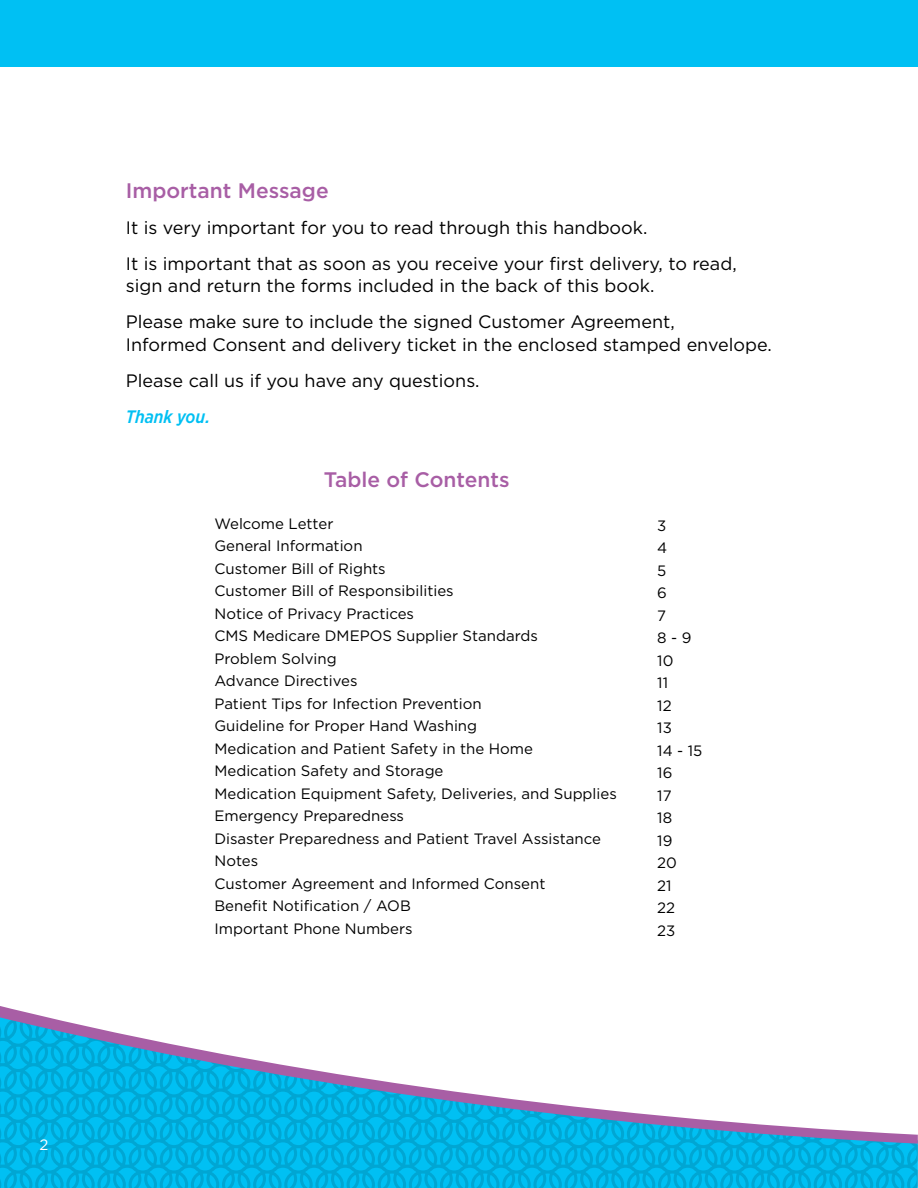
<style>
.page{position:relative;width:918px;height:1188px;background:#fff}
.page>*{position:absolute;margin:0;border:0;box-sizing:border-box;transform-origin:0 0}
.t1{font:500 21px "Gotham";color:#a85ea5}
.t2{font:18px/36px "Gotham";color:#000}
.t3{font:italic 500 18px "Gotham Narrow";color:#00c0f3}
.t4{font:15px/22.5px "Gotham";color:#000}
.t5{font:15px "Gotham";color:#fff}
</style>
<div class="page">
<svg style="left:0;top:1144px;width:918px;height:44px;background:#00b4e4"></svg>
<svg style="left:0;top:1006px;width:918px;height:138px"></svg>
<div style="left:0;top:0;width:918px;height:68px;background:#00c0f3"></div>
<h1 class="t1" style="left:126px;top:177px;width:204px">Important Message</h1>
<p class="t2" style="left:126px;top:209px;width:612px">It is very important for you to read through this handbook.<br>It is important that as soon as you receive your first delivery, to read,</p>
<p class="t2" style="left:126px;top:268px;width:550px">sign and return the forms included in the back of this book.<br>Please make sure to include the signed Customer Agreement,</p>
<p class="t2" style="left:126px;top:326px;width:648px">Informed Consent and delivery ticket in the enclosed stamped envelope.<br>Please call us if you have any questions.</p>
<p class="t3" style="left:126px;top:405px;width:86px">Thank you.</p>
<h1 class="t1" style="left:324px;top:466px;width:187px">Table of Contents</h1>
<p class="t4" style="left:214px;top:512px;width:404px">Welcome Letter<br>General Information<br>Customer Bill of Rights<br>Customer Bill of Responsibilities<br>Notice of Privacy Practices<br>CMS Medicare DMEPOS Supplier Standards<br>Problem Solving<br>Advance Directives<br>Patient Tips for Infection Prevention<br>Guideline for Proper Hand Washing<br>Medication and Patient Safety in the Home<br>Medication Safety and Storage<br>Medication Equipment Safety, Deliveries, and Supplies<br>Emergency Preparedness<br>Disaster Preparedness and Patient Travel Assistance<br>Notes<br>Customer Agreement and Informed Consent<br>Benefit Notification / AOB<br>Important Phone Numbers</p>
<p class="t4" style="left:657px;top:514px;width:47px">3<br>4<br>5<br>6<br>7<br>8 - 9<br>10<br>11<br>12<br>13<br>14 - 15<br>16<br>17<br>18<br>19<br>20<br>21<br>22<br>23</p>
<p class="t5" style="left:39px;top:1135px;width:10px">2</p>
</div>
